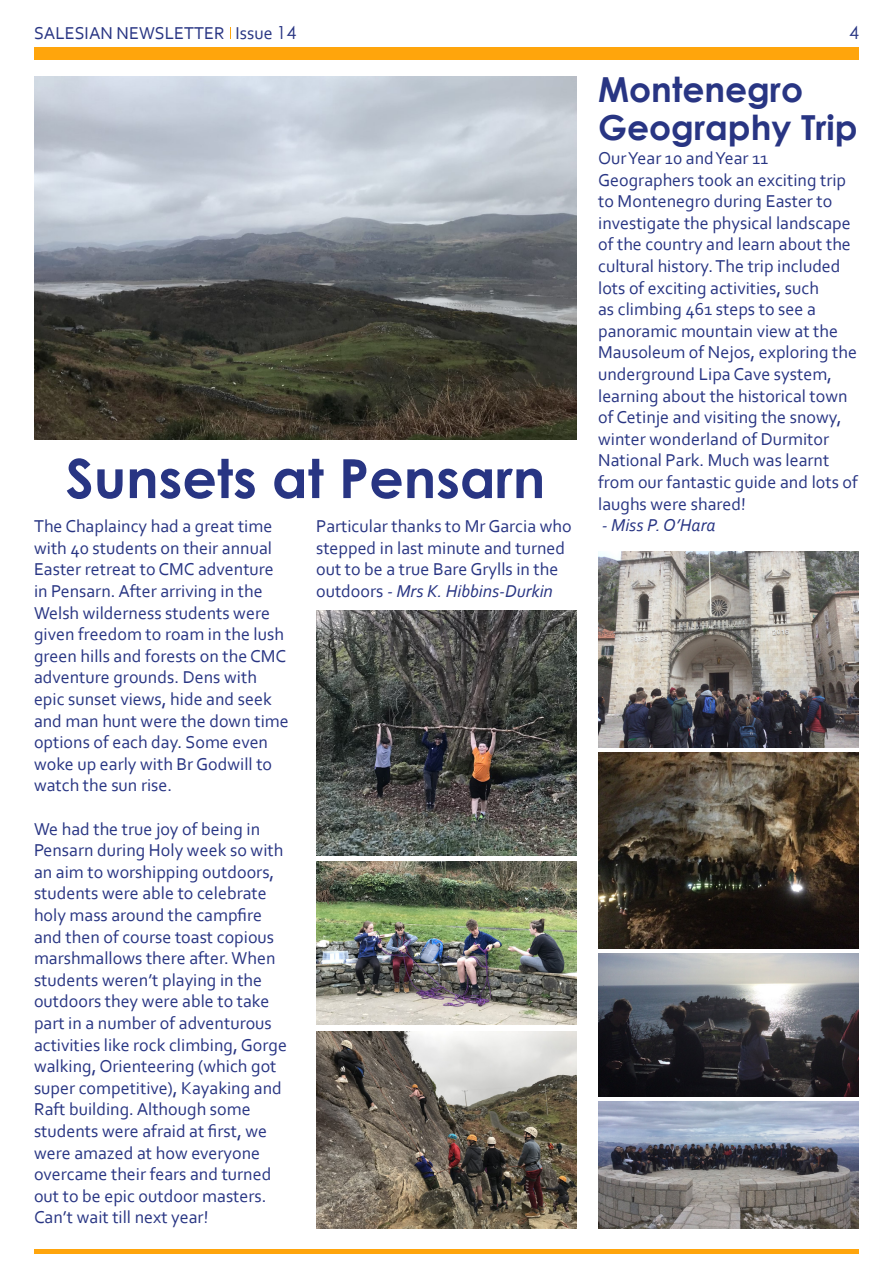
<style>
.page{position:relative;width:893px;height:1263px;background:#fff}
.page>*{position:absolute;margin:0;border:0;box-sizing:border-box;transform-origin:0 0}
.t1{font:700 54px "Century Gothic";color:#283583}
.t2{font:700 34.5px/37.5px "Century Gothic";color:#283583}
.t3{font:18px/21.6px "Corbel";color:#283583}
.t4{font:italic 18px "Corbel";color:#283583}
.t5{font:18px "Century Gothic";color:#283583}
.s1{font-family:"Century Gothic"}
.s2{font-style:italic}
</style>
<div class="page">
<div style="left:34px;top:47px;width:825px;height:13px;background:#ffa50c"></div>
<svg style="left:230px;top:27px;width:1px;height:12px"></svg>
<hr style="left:34px;top:1249px;width:825px;height:4px;background:#ffa50c">
<img style="left:34px;top:77px;width:543px;height:362px">
<img style="left:316px;top:611px;width:261px;height:245px">
<img style="left:316px;top:1032px;width:261px;height:197px">
<img style="left:316px;top:862px;width:261px;height:163px">
<img style="left:598px;top:552px;width:261px;height:195px">
<img style="left:598px;top:753px;width:261px;height:195px">
<img style="left:598px;top:953px;width:261px;height:143px">
<img style="left:598px;top:1101px;width:261px;height:128px">
<p class="t3" style="left:34px;top:22px;width:264px">SALESIAN NEWSLETTER Issue <span class="s1">14</span></p>
<p class="t5" style="left:849px;top:20px;width:11px">4</p>
<h1 class="t1" style="left:66px;top:437px;width:481px">Sunsets at Pensarn</h1>
<p class="t3" style="left:316px;top:515px;width:257px">Particular thanks to Mr Garcia who stepped in last minute and turned out to be a true Bare Grylls in the outdoors <span class="s2">- Mrs K. Hibbins-Durkin</span></p>
<p class="t3" style="left:34px;top:515px;width:256px">The Chaplaincy had a great time with 40 students on their annual<br>Easter retreat to CMC adventure in Pensarn. After arriving in the<br>Welsh wilderness students were given freedom to roam in the lush green hills and forests on the CMC adventure grounds. Dens with epic sunset views, hide and seek and man hunt were the down time options of each day. Some even woke up early with Br Godwill to watch the sun rise.</p>
<p class="t3" style="left:34px;top:817px;width:254px">We had the true joy of being in<br>Pensarn during Holy week so with an aim to worshipping outdoors, students were able to celebrate holy mass around the campfire and then of course toast copious marshmallows there after. When students weren’t playing in the outdoors they were able to take part in a number of adventurous activities like rock climbing, Gorge walking, Orienteering (which got super competitive), Kayaking and<br>Raft building. Although some students were afraid at first, we were amazed at how everyone overcame their fears and turned out to be epic outdoor masters.<br>Can’t wait till next year!</p>
<h2 class="t2" style="left:598px;top:70px;width:261px">Montenegro<br>Geography Trip</h2>
<p class="t3" style="left:598px;top:147px;width:261px">Our Year 10 and Year 11<br>Geographers took an exciting trip to Montenegro during Easter to investigate the physical landscape of the country and learn about the cultural history. The trip included lots of exciting activities, such<br>as climbing 461 steps to see a panoramic mountain view at the<br>Mausoleum of Nejos, exploring the underground Lipa Cave system, learning about the historical town of Cetinje and visiting the snowy, winter wonderland of Durmitor<br>National Park. Much was learnt from our fantastic guide and lots of laughs were shared!</p>
<p class="t4" style="left:602px;top:514px;width:115px">- Miss P. O’Hara</p>
</div>
